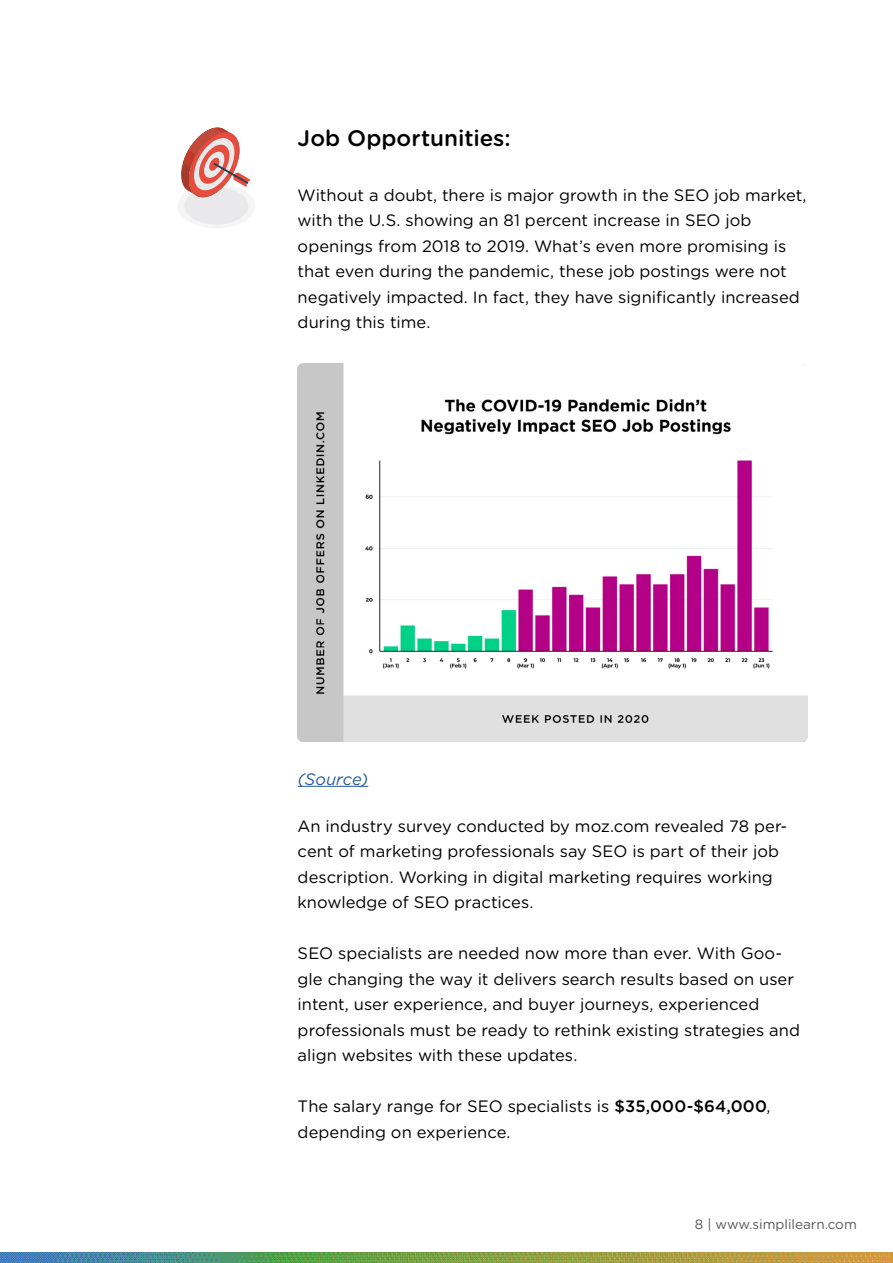
<style>
.page{position:relative;width:893px;height:1263px;background:#fff}
.page>*{position:absolute;margin:0;border:0;box-sizing:border-box;transform-origin:0 0}
.t1{font:500 22.5px "Gotham Rounded";color:#000}
.t2{font:16.5px/25.5px "Gotham Rounded";color:#000}
.t3{font:italic 16.5px "Gotham Rounded";letter-spacing:.005em;color:#275b9b}
.t4{font:13.5px "Gotham Rounded";color:#575756}
.s1{font-weight:500}
</style>
<div class="page">
<svg style="left:181px;top:128px;width:70px;height:97px"></svg>
<img style="left:0;top:1253px;width:893px;height:10px">
<img style="left:298px;top:364px;width:510px;height:378px">
<hr style="left:298px;top:786px;width:70px;height:1px;background:#275b9b">
<h1 class="t1" style="left:298px;top:122px;width:214px">Job Opportunities:</h1>
<p class="t2" style="left:298px;top:181px;width:510px">Without a doubt, there is major growth in the SEO job market, with the U.S. showing an 81 percent increase in SEO job openings from 2018 to 2019. What’s even more promising is that even during the pandemic, these job postings were not negatively impacted. In fact, they have significantly increased during this time.</p>
<p class="t3" style="left:298px;top:768px;width:72px">(Source)</p>
<p class="t2" style="left:298px;top:812px;width:491px">An industry survey conducted by moz.com revealed 78 per&shy;cent of marketing professionals say SEO is part of their job description. Working in digital marketing requires working knowledge of SEO practices.</p>
<p class="t2" style="left:298px;top:940px;width:504px">SEO specialists are needed now more than ever. With Goo&shy;gle changing the way it delivers search results based on user intent, user experience, and buyer journeys, experienced professionals must be ready to rethink existing strategies and align websites with these updates.</p>
<p class="t2" style="left:298px;top:1093px;width:474px">The salary range for SEO specialists is <span class="s1">$35,000-$64,000</span>, depending on experience.</p>
<p class="t4" style="left:695px;top:1215px;width:163px">8 | www.simplilearn.com</p>
</div>
